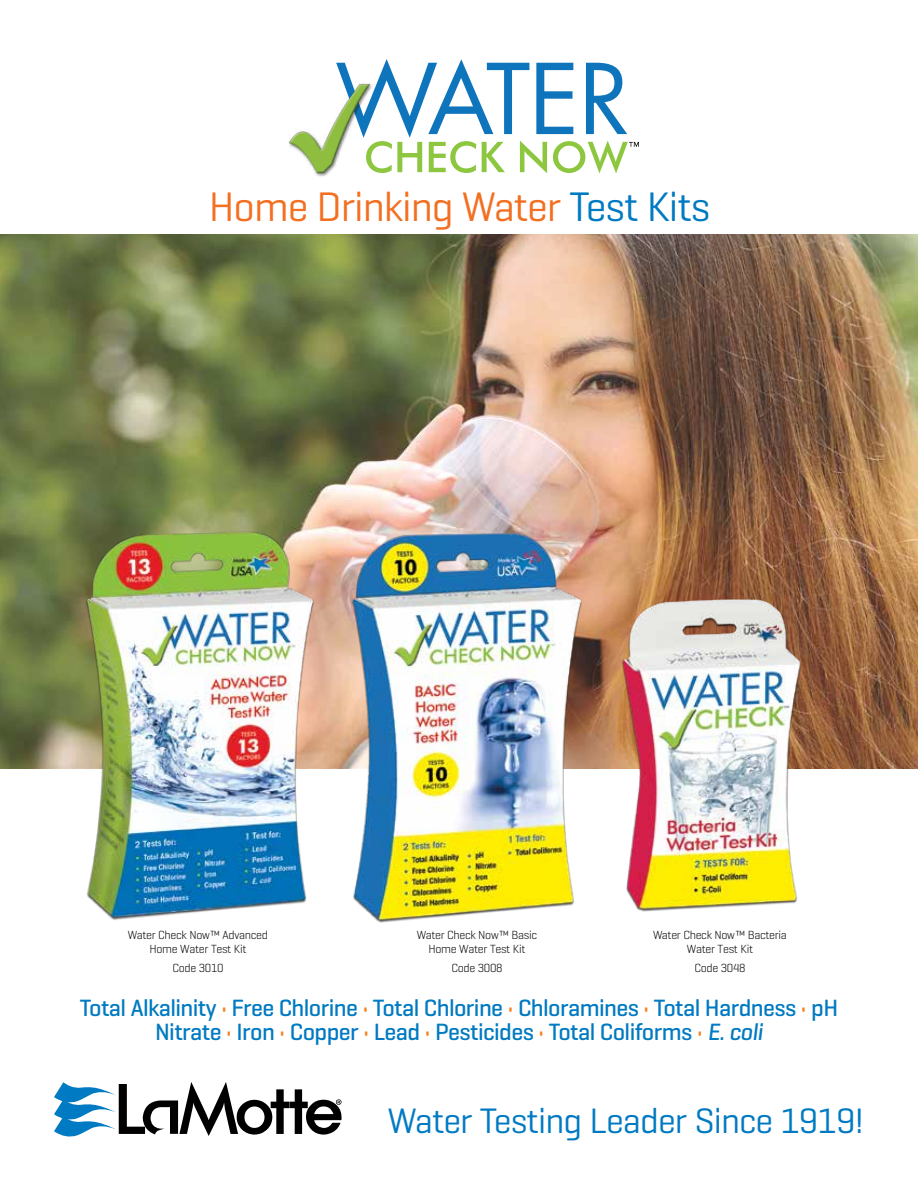
<style>
.page{position:relative;width:918px;height:1188px;background:#fff}
.page>*{position:absolute;margin:0;border:0;box-sizing:border-box;transform-origin:0 0}
.t1{font:42px "Geogrotesque";letter-spacing:-.025em;color:#f36f21}
.t2{font:36px "Geogrotesque";letter-spacing:-.025em;color:#007ac2}
.t3{font:500 24px/24px "Geogrotesque";letter-spacing:-.025em;color:#007ac2;text-align:center}
.t4{font:300 12px/13.5px "Geogrotesque";letter-spacing:-.025em;color:#000;text-align:center}
.s1{color:#007ac2}
.s2{color:#f58220}
.s3{font-style:italic}
</style>
<div class="page">
<img style="left:0;top:234px;width:918px;height:534px">
<img style="left:596px;top:589px;width:222px;height:323px">
<svg style="left:54px;top:1082px;width:288px;height:55px"></svg>
<img style="left:66px;top:519px;width:259px;height:401px">
<img style="left:329px;top:519px;width:264px;height:404px">
<svg style="left:404px;top:59px;width:235px;height:114px"></svg>
<img style="left:288px;top:59px;width:116px;height:118px">
<h1 class="t1" style="left:209px;top:181px;width:503px">Home Drinking Water <span class="s1">Test Kits</span></h1>
<p class="t4" style="left:128px;top:928px;width:142px">Water Check Now™ Advanced<br>Home Water Test Kit</p>
<p class="t4" style="left:172px;top:961px;width:53px">Code 3010</p>
<p class="t4" style="left:417px;top:928px;width:122px">Water Check Now™ Basic<br>Home Water Test Kit</p>
<p class="t4" style="left:451px;top:961px;width:53px">Code 3008</p>
<p class="t4" style="left:653px;top:928px;width:135px">Water Check Now™ Bacteria<br>Water Test Kit</p>
<p class="t4" style="left:694px;top:961px;width:53px">Code 3048</p>
<h3 class="t3" style="left:80px;top:995px;width:760px">Total Alkalinity <span class="s2">•</span> Free Chlorine <span class="s2">•</span> Total Chlorine <span class="s2">•</span> Chloramines <span class="s2">•</span> Total Hardness <span class="s2">•</span> pH<br>Nitrate <span class="s2">•</span> Iron <span class="s2">•</span> Copper <span class="s2">•</span> Lead <span class="s2">•</span> Pesticides <span class="s2">•</span> Total Coliforms <span class="s2">•</span> <span class="s3">E. coli</span></h3>
<h2 class="t2" style="left:388px;top:1099px;width:478px">Water Testing Leader Since 1919!</h2>
</div>
